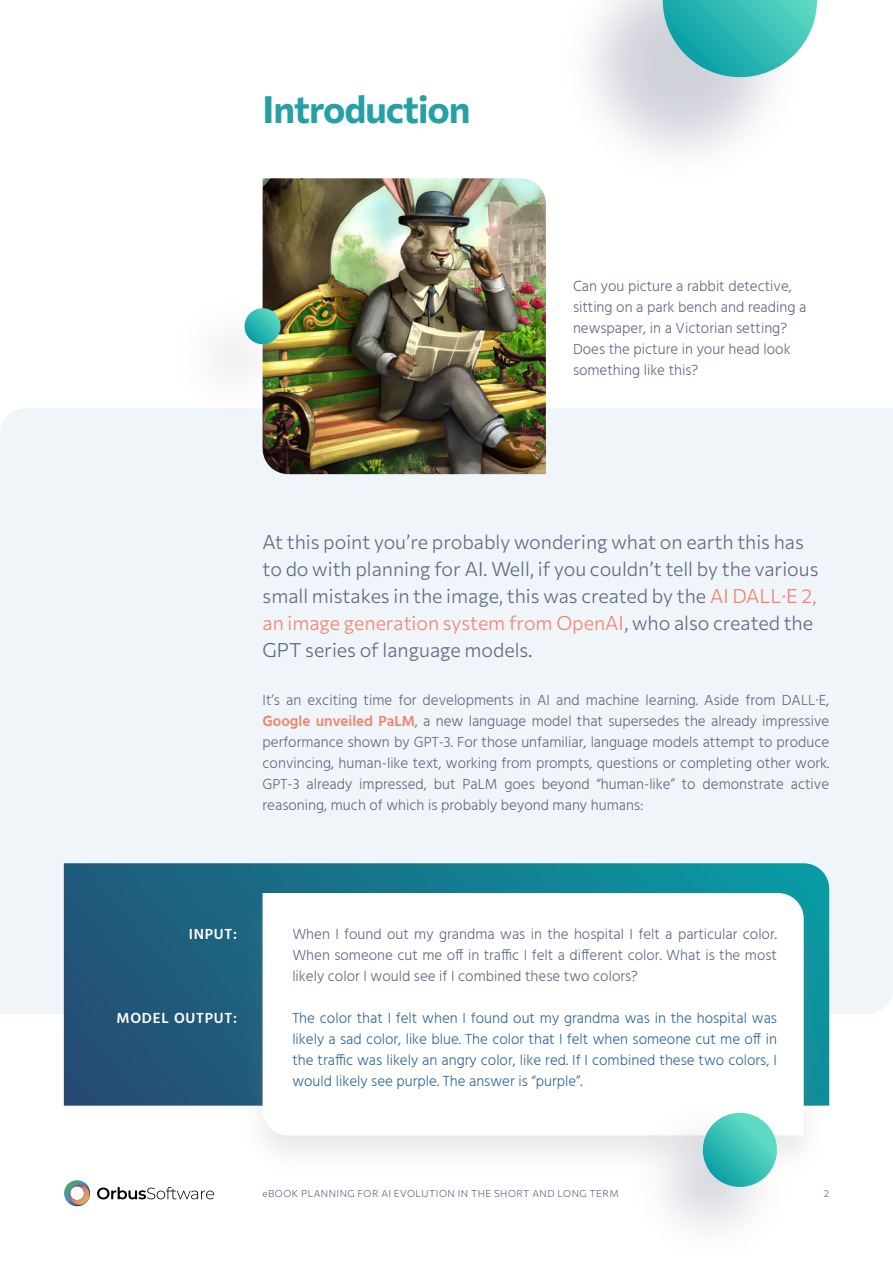
<style>
.page{position:relative;width:893px;height:1263px;background:#fff}
.page>*{position:absolute;margin:0;border:0;box-sizing:border-box;transform-origin:0 0}
.t1{font:700 37.5px "Commissioner";letter-spacing:-.025em;color:#25a1a6}
.t2{font:300 19.5px/27px "Commissioner";color:#5f6984}
.t3{font:300 15px/21px "Hind";color:#5f6984;text-align:justify}
.t4{font:300 15px/21px "Hind";color:#2f689b;text-align:justify}
.t5{font:600 15px "Hind";letter-spacing:.05em;color:#fff}
.t6{font:300 9.75px "Commissioner";letter-spacing:.05em;color:#5f6984}
.s1{color:#f4826b}
.s2{font-weight:600;color:#f4826b}
</style>
<div class="page">
<svg style="left:64px;top:1180px;width:26px;height:26px"></svg>
<svg style="left:97px;top:1187px;width:117px;height:12px"></svg>
<div style="left:0;top:408px;width:893px;height:606px;background:#eff5f8"></div>
<svg style="left:64px;top:863px;width:765px;height:243px;background:#1e6481"></svg>
<div style="left:239px;top:886px;width:589px;height:290px;background:#908f98;opacity:.2"></div>
<svg style="left:263px;top:893px;width:541px;height:242px"></svg>
<div style="left:559px;top:0;width:246px;height:185px;background:#646986;opacity:.3"></div>
<svg style="left:663px;top:0;width:154px;height:85px;background:#62c5c2"></svg>
<div style="left:628px;top:1098px;width:165px;height:165px;background:#646986;opacity:.3"></div>
<svg style="left:699px;top:1113px;width:82px;height:77px"></svg>
<img style="left:263px;top:178px;width:283px;height:296px">
<div style="left:171px;top:295px;width:126px;height:125px;background:#646986;opacity:.3"></div>
<svg style="left:243px;top:308px;width:39px;height:38px"></svg>
<p class="t1" style="left:263px;top:80px;width:210px">Introduction</p>
<p class="t3" style="left:573px;top:276px;width:235px;text-align:left">Can you picture a rabbit detective, sitting on a park bench and reading a newspaper, in a Victorian setting?</p>
<p class="t3" style="left:573px;top:339px;width:219px">Does the picture in your head look something like this?</p>
<p class="t2" style="left:263px;top:527px;width:557px">At this point you’re probably wondering what on earth this has to do with planning for AI. Well, if you couldn’t tell by the various small mistakes in the image, this was created by the <span class="s1">AI DALL·E 2, an image generation system from OpenAI</span>, who also created the GPT series of language models.</p>
<p class="t3" style="left:263px;top:690px;width:568px">It’s an exciting time for developments in AI and machine learning. Aside from DALL·E, <span class="s2">Google unveiled PaLM</span>, a new language model that supersedes the already impressive performance shown by GPT-3. For those unfamiliar, language models attempt to produce convincing, human-like text, working from prompts, questions or completing other work.<br>GPT-3 already impressed, but PaLM goes beyond “human-like” to demonstrate active reasoning, much of which is probably beyond many humans:</p>
<p class="t5" style="left:189px;top:923px;width:50px">INPUT:</p>
<p class="t5" style="left:116px;top:1007px;width:122px">MODEL OUTPUT:</p>
<p class="t3" style="left:292px;top:924px;width:486px">When I found out my grandma was in the hospital I felt a particular color.<br>When someone cut me off in traffic I felt a different color. What is the most likely color I would see if I combined these two colors?</p>
<p class="t4" style="left:292px;top:1008px;width:486px">The color that I felt when I found out my grandma was in the hospital was likely a sad color, like blue. The color that I felt when someone cut me off in the traffic was likely an angry color, like red. If I combined these two colors, I would likely see purple. The answer is “purple”.</p>
<p class="t6" style="left:263px;top:1186px;width:358px">eBOOK PLANNING FOR AI EVOLUTION IN THE SHORT AND LONG TERM</p>
<p class="t6" style="left:824px;top:1186px;width:7px">2</p>
</div>
